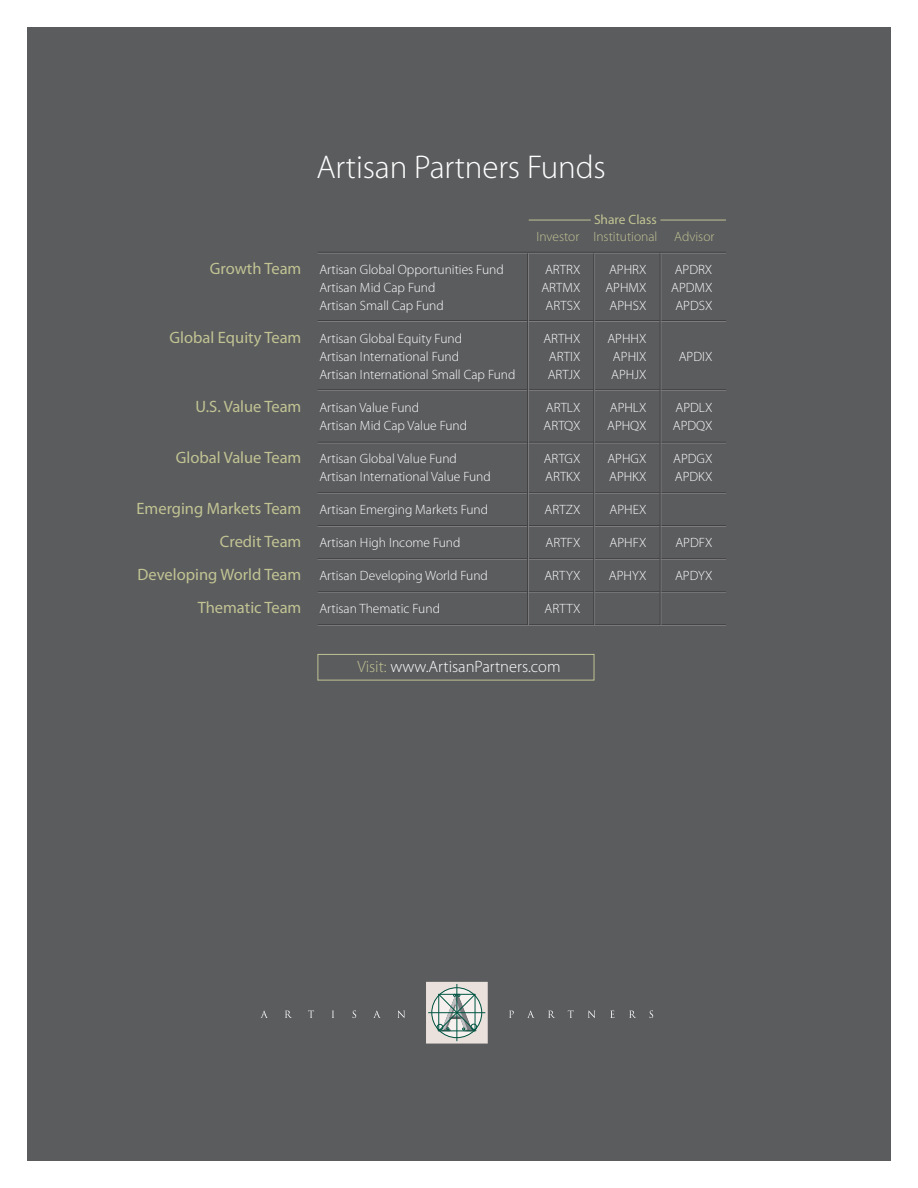
<style>
.page{position:relative;width:918px;height:1188px;background:#fff}
.page>*{position:absolute;margin:0;border:0;box-sizing:border-box;transform-origin:0 0}
.t1{font:300 33px "Myriad Pro";letter-spacing:-.005em;color:#fff}
.t2{font:300 16.5px "Myriad Pro";color:#fff}
.t3{font:16.5px "Myriad Pro";color:#c1c393}
.t4{font:300 13.5px "Myriad Pro";color:#fff}
.t5{font:300 13.5px "Myriad Pro";color:#c1c393}
.t6{font:13.5px "Myriad Pro";color:#c1c393}
.s1{font-weight:400;font-size:16.5px;color:#c1c393}
.s2{color:#c1c393}
</style>
<div class="page">
<div style="left:27px;top:27px;width:864px;height:1133px;background:#5b5c5e"></div>
<svg style="left:426px;top:982px;width:62px;height:62px;background:#c3c9c4"></svg>
<svg style="left:260px;top:1010px;width:8px;height:8px"></svg>
<svg style="left:285px;top:1011px;width:7px;height:7px"></svg>
<svg style="left:308px;top:1010px;width:6px;height:8px"></svg>
<svg style="left:332px;top:1011px;width:2px;height:7px"></svg>
<svg style="left:352px;top:1010px;width:4px;height:8px"></svg>
<svg style="left:373px;top:1010px;width:8px;height:8px"></svg>
<svg style="left:397px;top:1010px;width:8px;height:8px"></svg>
<svg style="left:509px;top:1011px;width:5px;height:7px"></svg>
<svg style="left:527px;top:1010px;width:7px;height:8px"></svg>
<svg style="left:548px;top:1011px;width:7px;height:7px"></svg>
<svg style="left:568px;top:1010px;width:6px;height:8px"></svg>
<svg style="left:588px;top:1010px;width:8px;height:8px"></svg>
<svg style="left:610px;top:1011px;width:4px;height:7px"></svg>
<svg style="left:629px;top:1011px;width:7px;height:7px"></svg>
<svg style="left:649px;top:1010px;width:4px;height:8px"></svg>
<hr style="left:318px;top:253px;width:408px;height:1px;background:#8a8a8d">
<hr style="left:318px;top:252px;width:408px;height:1px;background:#404041">
<hr style="left:318px;top:321px;width:408px;height:1px;background:#8a8a8d">
<hr style="left:318px;top:320px;width:408px;height:1px;background:#404041">
<hr style="left:318px;top:592px;width:408px;height:1px;background:#8a8a8d">
<hr style="left:318px;top:591px;width:408px;height:1px;background:#404041">
<hr style="left:318px;top:625px;width:408px;height:1px;background:#8a8a8d">
<hr style="left:318px;top:624px;width:408px;height:1px;background:#404041">
<hr style="left:318px;top:390px;width:408px;height:1px;background:#8a8a8d">
<hr style="left:318px;top:389px;width:408px;height:1px;background:#404041">
<hr style="left:318px;top:443px;width:408px;height:1px;background:#8a8a8d">
<hr style="left:318px;top:442px;width:408px;height:1px;background:#404041">
<hr style="left:318px;top:493px;width:408px;height:1px;background:#8a8a8d">
<hr style="left:318px;top:492px;width:408px;height:1px;background:#404041">
<hr style="left:318px;top:526px;width:408px;height:1px;background:#8a8a8d">
<hr style="left:318px;top:525px;width:408px;height:1px;background:#404041">
<hr style="left:318px;top:559px;width:408px;height:1px;background:#8a8a8d">
<hr style="left:318px;top:558px;width:408px;height:1px;background:#404041">
<hr style="left:594px;top:253px;width:1px;height:372px;background:#8a8a8d">
<hr style="left:593px;top:253px;width:1px;height:372px;background:#404041">
<hr style="left:528px;top:253px;width:1px;height:372px;background:#8a8a8d">
<hr style="left:527px;top:253px;width:1px;height:372px;background:#404041">
<hr style="left:660px;top:253px;width:1px;height:372px;background:#404041">
<div style="left:318px;top:654px;width:276px;height:26px;border:1px solid #c1c393"></div>
<hr style="left:529px;top:220px;width:62px;height:1px;background:#c1c393">
<hr style="left:660px;top:220px;width:66px;height:1px;background:#c1c393">
<h1 class="t1" style="left:316px;top:154px;width:291px">Artisan Partners Funds</h1>
<p class="t6" style="left:594px;top:215px;width:64px">Share Class</p>
<p class="t5" style="left:536px;top:231px;width:180px">Investor Institutional Advisor</p>
<p class="t4" style="left:210px;top:264px;width:295px"><span class="s1">Growth Team</span> Artisan Global Opportunities Fund</p>
<p class="t4" style="left:545px;top:264px;width:37px">ARTRX</p>
<p class="t4" style="left:609px;top:264px;width:39px">APHRX</p>
<p class="t4" style="left:675px;top:264px;width:39px">APDRX</p>
<p class="t4" style="left:319px;top:282px;width:118px">Artisan Mid Cap Fund</p>
<p class="t4" style="left:541px;top:282px;width:41px">ARTMX</p>
<p class="t4" style="left:605px;top:282px;width:43px">APHMX</p>
<p class="t4" style="left:671px;top:282px;width:43px">APDMX</p>
<p class="t4" style="left:319px;top:300px;width:126px">Artisan Small Cap Fund</p>
<p class="t4" style="left:546px;top:300px;width:36px">ARTSX</p>
<p class="t4" style="left:610px;top:300px;width:38px">APHSX</p>
<p class="t4" style="left:675px;top:300px;width:39px">APDSX</p>
<p class="t3" style="left:170px;top:331px;width:133px">Global Equity Team</p>
<p class="t4" style="left:319px;top:333px;width:144px">Artisan Global Equity Fund</p>
<p class="t4" style="left:543px;top:333px;width:39px">ARTHX</p>
<p class="t4" style="left:607px;top:333px;width:41px">APHHX</p>
<p class="t4" style="left:319px;top:351px;width:141px">Artisan International Fund</p>
<p class="t4" style="left:549px;top:351px;width:33px">ARTIX</p>
<p class="t4" style="left:613px;top:351px;width:35px">APHIX</p>
<p class="t4" style="left:679px;top:351px;width:35px">APDIX</p>
<p class="t4" style="left:319px;top:369px;width:198px">Artisan International Small Cap Fund</p>
<p class="t4" style="left:548px;top:369px;width:34px">ARTJX</p>
<p class="t4" style="left:611px;top:369px;width:37px">APHJX</p>
<p class="t4" style="left:196px;top:402px;width:225px"><span class="s1">U.S. Value Team</span> Artisan Value Fund</p>
<p class="t4" style="left:546px;top:402px;width:36px">ARTLX</p>
<p class="t4" style="left:610px;top:402px;width:38px">APHLX</p>
<p class="t4" style="left:676px;top:402px;width:38px">APDLX</p>
<p class="t4" style="left:319px;top:420px;width:149px">Artisan Mid Cap Value Fund</p>
<p class="t4" style="left:543px;top:420px;width:38px">ARTQX</p>
<p class="t4" style="left:607px;top:420px;width:41px">APHQX</p>
<p class="t4" style="left:673px;top:420px;width:41px">APDQX</p>
<p class="t4" style="left:176px;top:453px;width:283px"><span class="s1">Global Value Team</span> Artisan Global Value Fund</p>
<p class="t4" style="left:544px;top:453px;width:38px">ARTGX</p>
<p class="t4" style="left:607px;top:453px;width:40px">APHGX</p>
<p class="t4" style="left:673px;top:453px;width:41px">APDGX</p>
<p class="t4" style="left:319px;top:471px;width:173px">Artisan International Value Fund</p>
<p class="t4" style="left:545px;top:471px;width:37px">ARTKX</p>
<p class="t4" style="left:609px;top:471px;width:39px">APHKX</p>
<p class="t4" style="left:675px;top:471px;width:39px">APDKX</p>
<p class="t4" style="left:137px;top:504px;width:353px"><span class="s1">Emerging Markets Team</span> Artisan Emerging Markets Fund</p>
<p class="t4" style="left:545px;top:504px;width:37px">ARTZX</p>
<p class="t4" style="left:610px;top:504px;width:38px">APHEX</p>
<p class="t4" style="left:220px;top:537px;width:242px"><span class="s1">Credit Team</span> Artisan High Income Fund</p>
<p class="t4" style="left:546px;top:537px;width:36px">ARTFX</p>
<p class="t4" style="left:610px;top:537px;width:38px">APHFX</p>
<p class="t4" style="left:675px;top:537px;width:39px">APDFX</p>
<p class="t4" style="left:138px;top:570px;width:352px"><span class="s1">Developing World Team</span> Artisan Developing World Fund</p>
<p class="t4" style="left:544px;top:570px;width:38px">ARTYX</p>
<p class="t4" style="left:609px;top:570px;width:39px">APHYX</p>
<p class="t4" style="left:675px;top:570px;width:39px">APDYX</p>
<p class="t4" style="left:198px;top:603px;width:244px"><span class="s1">Thematic Team</span> Artisan Thematic Fund</p>
<p class="t4" style="left:545px;top:603px;width:37px">ARTTX</p>
<p class="t2" style="left:357px;top:660px;width:205px"><span class="s2">Visit:</span> www.ArtisanPartners.com</p>
</div>
